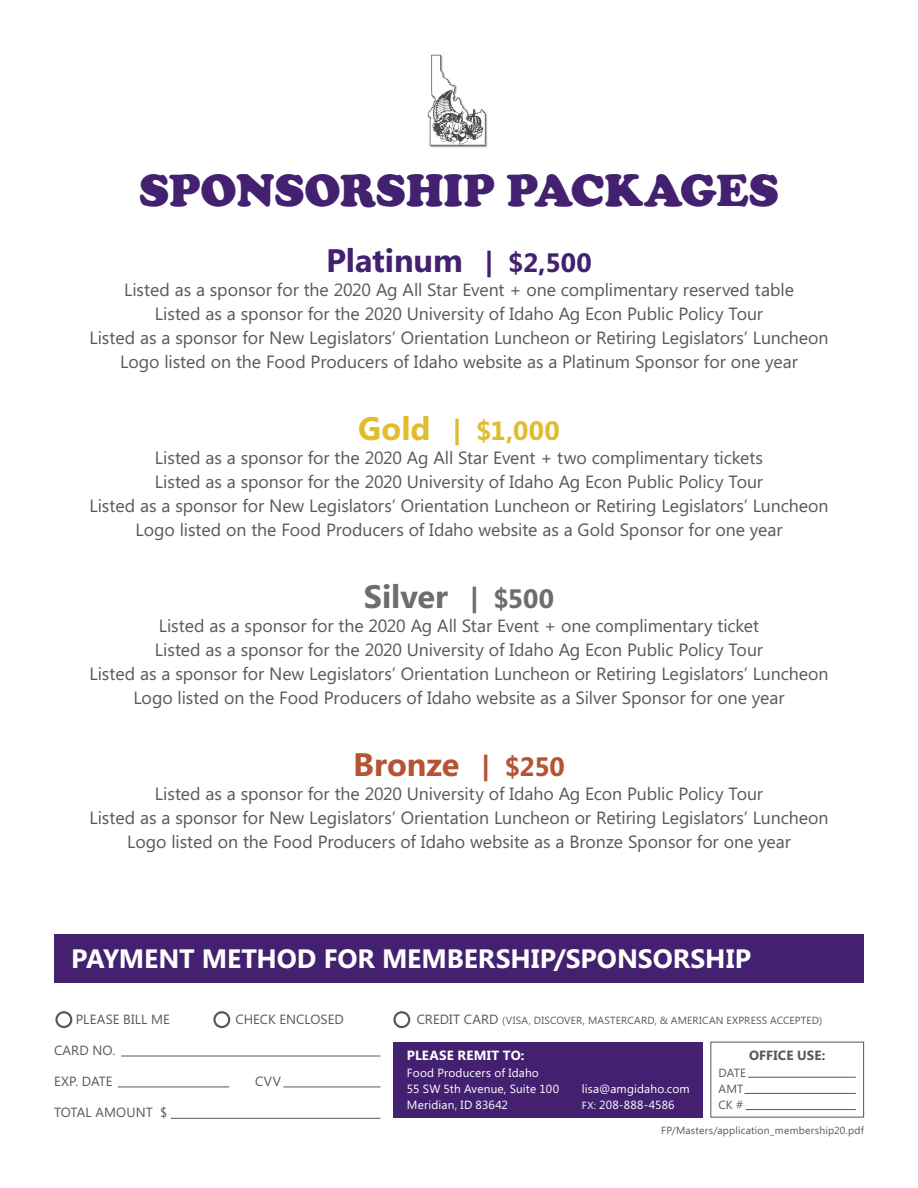
<style>
.page{position:relative;width:918px;height:1188px;background:#fff}
.page>*{position:absolute;margin:0;border:0;box-sizing:border-box;transform-origin:0 0}
.t1{font:900 46.5px "Cooper";letter-spacing:-.005em;color:#432170}
.t2{font:700 32.55px "Microsoft Phags Pa";letter-spacing:-.005em;color:#432170}
.t3{font:700 32.55px "Microsoft Phags Pa";letter-spacing:-.005em;color:#6c6d70}
.t4{font:700 32.55px "Microsoft Phags Pa";color:#b45434}
.t5{font:700 26.55px "Microsoft Phags Pa";letter-spacing:-.005em;color:#fff}
.t6{font:700 26.55px "Microsoft Phags Pa";color:#e2bc2f}
.t7{font:17.7px "Microsoft Phags Pa";letter-spacing:-.005em;color:#57585a}
.t8{font:13.35px "Microsoft Phags Pa";letter-spacing:.005em;color:#57585a}
.t9{font:700 13.35px "Microsoft Phags Pa";letter-spacing:.015em;color:#fff}
.t10{font:700 13.35px "Microsoft Phags Pa";letter-spacing:.01em;color:#57585a}
.t11{font:11.85px "Microsoft Phags Pa";letter-spacing:.015em;color:#fff}
.t12{font:11.85px "Microsoft Phags Pa";color:#57585a}
.t13{font:10.35px "Microsoft Phags Pa";letter-spacing:.015em;color:#57585a}
.s1{font-size:26.55px}
.s2{font-size:32.55px}
.s3{font-size:13.35px}
.s4{font-size:10.35px}
</style>
<div class="page">
<div style="left:54px;top:934px;width:810px;height:48px;background:#432170"></div>
<hr style="left:121px;top:1056px;width:259px;height:1px;background:#57585a">
<hr style="left:118px;top:1087px;width:111px;height:1px;background:#57585a">
<hr style="left:283px;top:1087px;width:97px;height:1px;background:#57585a">
<hr style="left:171px;top:1118px;width:209px;height:1px;background:#57585a">
<div style="left:393px;top:1042px;width:310px;height:76px;background:#432170"></div>
<svg style="left:710px;top:1041px;width:154px;height:77px"></svg>
<div style="left:55px;top:1011px;width:17px;height:17px;border:2px solid #57585a;border-radius:50%"></div>
<div style="left:213px;top:1011px;width:17px;height:17px;border:2px solid #57585a;border-radius:50%"></div>
<div style="left:393px;top:1011px;width:17px;height:17px;border:2px solid #57585a;border-radius:50%"></div>
<img style="left:427px;top:54px;width:60px;height:94px">
<p class="t1" style="left:139px;top:163px;width:641px">SPONSORSHIP PACKAGES</p>
<p class="t2" style="left:326px;top:238px;width:267px">Platinum <span class="s1">| $2,500</span></p>
<p class="t7" style="left:124px;top:278px;width:671px">Listed as a sponsor for the 2020 Ag All Star Event + one complimentary reserved table</p>
<p class="t7" style="left:155px;top:302px;width:610px">Listed as a sponsor for the 2020 University of Idaho Ag Econ Public Policy Tour</p>
<p class="t7" style="left:89px;top:326px;width:741px">Listed as a sponsor for New Legislators’ Orientation Luncheon or Retiring Legislators’ Luncheon</p>
<p class="t7" style="left:120px;top:350px;width:679px">Logo listed on the Food Producers of Idaho website as a Platinum Sponsor for one year</p>
<p class="t6" style="left:358px;top:412px;width:203px"><span class="s2">Gold</span> | $1,000</p>
<p class="t7" style="left:155px;top:446px;width:610px">Listed as a sponsor for the 2020 Ag All Star Event + two complimentary tickets</p>
<p class="t7" style="left:155px;top:470px;width:610px">Listed as a sponsor for the 2020 University of Idaho Ag Econ Public Policy Tour</p>
<p class="t7" style="left:89px;top:494px;width:741px">Listed as a sponsor for New Legislators’ Orientation Luncheon or Retiring Legislators’ Luncheon</p>
<p class="t7" style="left:135px;top:518px;width:649px">Logo listed on the Food Producers of Idaho website as a Gold Sponsor for one year</p>
<p class="t3" style="left:364px;top:574px;width:192px">Silver <span class="s1">| $500</span></p>
<p class="t7" style="left:159px;top:614px;width:602px">Listed as a sponsor for the 2020 Ag All Star Event + one complimentary ticket</p>
<p class="t7" style="left:155px;top:638px;width:610px">Listed as a sponsor for the 2020 University of Idaho Ag Econ Public Policy Tour</p>
<p class="t7" style="left:89px;top:662px;width:741px">Listed as a sponsor for New Legislators’ Orientation Luncheon or Retiring Legislators’ Luncheon</p>
<p class="t7" style="left:133px;top:686px;width:653px">Logo listed on the Food Producers of Idaho website as a Silver Sponsor for one year</p>
<p class="t4" style="left:353px;top:742px;width:213px">Bronze <span class="s1">| $250</span></p>
<p class="t7" style="left:155px;top:782px;width:610px">Listed as a sponsor for the 2020 University of Idaho Ag Econ Public Policy Tour</p>
<p class="t7" style="left:89px;top:806px;width:741px">Listed as a sponsor for New Legislators’ Orientation Luncheon or Retiring Legislators’ Luncheon</p>
<p class="t7" style="left:127px;top:830px;width:665px">Logo listed on the Food Producers of Idaho website as a Bronze Sponsor for one year</p>
<p class="t5" style="left:71px;top:940px;width:681px">PAYMENT METHOD FOR MEMBERSHIP/SPONSORSHIP</p>
<p class="t8" style="left:76px;top:1010px;width:95px">PLEASE BILL ME</p>
<p class="t8" style="left:236px;top:1010px;width:110px">CHECK ENCLOSED</p>
<p class="t13" style="left:417px;top:1013px;width:407px"><span class="s3">CREDIT CARD</span> (VISA, DISCOVER, MASTERCARD, &amp; AMERICAN EXPRESS ACCEPTED)</p>
<p class="t8" style="left:54px;top:1041px;width:63px">CARD NO.</p>
<p class="t8" style="left:54px;top:1072px;width:60px">EXP. DATE</p>
<p class="t8" style="left:255px;top:1072px;width:27px">CVV</p>
<p class="t8" style="left:54px;top:1104px;width:115px">TOTAL AMOUNT $</p>
<p class="t9" style="left:407px;top:1046px;width:119px">PLEASE REMIT TO:</p>
<p class="t11" style="left:407px;top:1064px;width:133px">Food Producers of Idaho</p>
<p class="t11" style="left:407px;top:1081px;width:154px">55 SW 5th Avenue, Suite 100</p>
<p class="t11" style="left:582px;top:1081px;width:109px">lisa@amgidaho.com</p>
<p class="t11" style="left:407px;top:1097px;width:103px">Meridian, ID 83642</p>
<p class="t11" style="left:582px;top:1097px;width:94px"><span class="s4">FX:</span> 208-888-4586</p>
<p class="t13" style="left:661px;top:1123px;width:204px">FP/Masters/application_membership20.pdf</p>
<p class="t10" style="left:749px;top:1046px;width:78px">OFFICE USE:</p>
<p class="t12" style="left:719px;top:1064px;width:29px">DATE</p>
<p class="t12" style="left:719px;top:1081px;width:26px">AMT</p>
<p class="t12" style="left:719px;top:1097px;width:26px">CK #</p>
</div>
